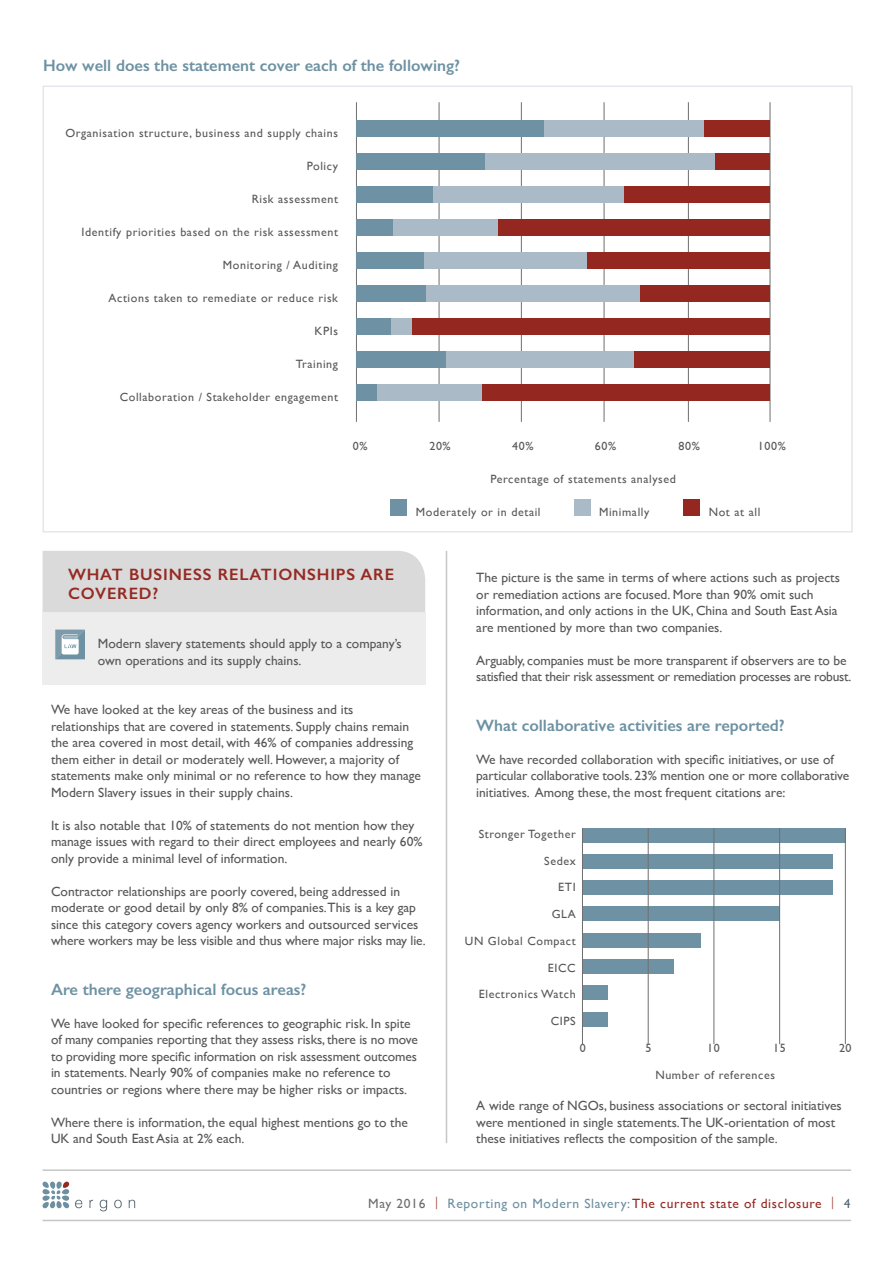
<style>
.page{position:relative;width:893px;height:1263px;background:#fff}
.page>*{position:absolute;margin:0;border:0;box-sizing:border-box;transform-origin:0 0}
.t1{font:600 16.5px "Gill Sans";color:#6e92a3}
.t2{font:600 16.5px/19.8px "Gill Sans";letter-spacing:.05em;color:#952a23}
.t3{font:13.5px/16.5px "Gill Sans";color:#575756}
.t4{font:13.5px/16.5px "Gill Sans";letter-spacing:-.02em;color:#575756}
.t5{font:13.5px "Gill Sans";letter-spacing:.05em;color:#952a23}
.t6{font:12px "Gill Sans";letter-spacing:.05em;color:#575756}
.s1{color:#706f6f}
.s2{font-weight:300}
.s3{color:#6d90a0}
.s4{color:#556771}
</style>
<div class="page">
<hr style="left:43px;top:1220px;width:808px;height:1px;background:#c6c6c6">
<hr style="left:43px;top:1169px;width:808px;height:2px;background:#c6c6c6">
<svg style="left:42px;top:1181px;width:40px;height:28px"></svg>
<svg style="left:89px;top:1200px;width:4px;height:8px"></svg>
<svg style="left:100px;top:1200px;width:7px;height:11px"></svg>
<svg style="left:114px;top:1200px;width:8px;height:8px"></svg>
<svg style="left:129px;top:1200px;width:6px;height:8px"></svg>
<div style="left:43px;top:86px;width:810px;height:446px;border:2px solid #e3e7eb"></div>
<hr style="left:356px;top:102px;width:1px;height:320px;background:#706f6f">
<hr style="left:439px;top:102px;width:1px;height:320px;background:#706f6f">
<hr style="left:604px;top:102px;width:1px;height:320px;background:#706f6f">
<hr style="left:688px;top:102px;width:1px;height:320px;background:#706f6f">
<hr style="left:521px;top:102px;width:1px;height:320px;background:#706f6f">
<hr style="left:770px;top:102px;width:1px;height:320px;background:#706f6f">
<div style="left:356px;top:120px;width:189px;height:16px;background:#6e92a3"></div>
<div style="left:356px;top:153px;width:129px;height:16px;background:#6e92a3"></div>
<div style="left:356px;top:186px;width:77px;height:16px;background:#6e92a3"></div>
<div style="left:356px;top:219px;width:37px;height:16px;background:#6e92a3"></div>
<div style="left:356px;top:252px;width:68px;height:16px;background:#6e92a3"></div>
<div style="left:356px;top:285px;width:70px;height:16px;background:#6e92a3"></div>
<div style="left:356px;top:318px;width:35px;height:16px;background:#6e92a3"></div>
<div style="left:356px;top:351px;width:90px;height:16px;background:#6e92a3"></div>
<div style="left:356px;top:384px;width:21px;height:16px;background:#6e92a3"></div>
<div style="left:545px;top:120px;width:159px;height:16px;background:#aabac6"></div>
<div style="left:485px;top:153px;width:230px;height:16px;background:#aabac6"></div>
<div style="left:433px;top:186px;width:191px;height:16px;background:#aabac6"></div>
<div style="left:393px;top:219px;width:106px;height:16px;background:#aabac6"></div>
<div style="left:424px;top:252px;width:164px;height:16px;background:#aabac6"></div>
<div style="left:426px;top:285px;width:215px;height:16px;background:#aabac6"></div>
<div style="left:391px;top:318px;width:23px;height:16px;background:#aabac6"></div>
<div style="left:446px;top:351px;width:188px;height:16px;background:#aabac6"></div>
<div style="left:377px;top:384px;width:106px;height:16px;background:#aabac6"></div>
<div style="left:704px;top:120px;width:66px;height:16px;background:#942821"></div>
<div style="left:715px;top:153px;width:55px;height:16px;background:#942821"></div>
<div style="left:624px;top:186px;width:146px;height:16px;background:#942821"></div>
<div style="left:499px;top:219px;width:271px;height:16px;background:#942821"></div>
<div style="left:588px;top:252px;width:182px;height:16px;background:#942821"></div>
<div style="left:641px;top:285px;width:129px;height:16px;background:#942821"></div>
<div style="left:412px;top:318px;width:358px;height:16px;background:#942821"></div>
<div style="left:634px;top:351px;width:136px;height:16px;background:#942821"></div>
<div style="left:483px;top:384px;width:287px;height:16px;background:#942821"></div>
<div style="left:574px;top:500px;width:16px;height:16px;background:#aabac6"></div>
<div style="left:391px;top:500px;width:16px;height:16px;background:#6e92a3"></div>
<div style="left:683px;top:500px;width:17px;height:16px;background:#942821"></div>
<hr style="left:446px;top:551px;width:1px;height:592px;background:#c6c6c6">
<div style="left:43px;top:612px;width:114px;height:73px;background:#ededed"></div>
<svg style="left:55px;top:630px;width:30px;height:29px"></svg>
<div style="left:85px;top:612px;width:340px;height:73px;background:#ededed"></div>
<div style="left:43px;top:551px;width:382px;height:61px;background:#dadada"></div>
<div style="left:582px;top:828px;width:263px;height:14px;background:#6e92a3"></div>
<div style="left:582px;top:854px;width:250px;height:14px;background:#6e92a3"></div>
<div style="left:582px;top:881px;width:250px;height:14px;background:#6e92a3"></div>
<div style="left:582px;top:907px;width:197px;height:14px;background:#6e92a3"></div>
<div style="left:582px;top:933px;width:118px;height:14px;background:#6e92a3"></div>
<div style="left:582px;top:959px;width:92px;height:14px;background:#6e92a3"></div>
<div style="left:582px;top:986px;width:26px;height:14px;background:#6e92a3"></div>
<div style="left:582px;top:1012px;width:26px;height:14px;background:#6e92a3"></div>
<hr style="left:582px;top:828px;width:1px;height:216px;background:#706f6f">
<hr style="left:648px;top:828px;width:1px;height:216px;background:#706f6f">
<hr style="left:779px;top:828px;width:1px;height:216px;background:#706f6f">
<hr style="left:713px;top:828px;width:1px;height:216px;background:#706f6f">
<hr style="left:845px;top:828px;width:1px;height:216px;background:#706f6f">
<p class="t1" style="left:43px;top:55px;width:418px">How well does the statement cover each of the following?</p>
<p class="t6" style="left:65px;top:125px;width:274px">Organisation structure, business and supply chains</p>
<p class="t6" style="left:307px;top:158px;width:33px">Policy</p>
<p class="t6" style="left:252px;top:191px;width:88px">Risk assessment</p>
<p class="t6" style="left:82px;top:224px;width:258px">Identify priorities based on the risk assessment</p>
<p class="t6" style="left:223px;top:257px;width:117px">Monitoring / Auditing</p>
<p class="t6" style="left:109px;top:290px;width:231px">Actions taken to remediate or reduce risk</p>
<p class="t6" style="left:315px;top:323px;width:25px">KPIs</p>
<p class="t6" style="left:296px;top:356px;width:44px">Training</p>
<p class="t6" style="left:120px;top:389px;width:220px">Collaboration / Stakeholder engagement</p>
<p class="t6" style="left:353px;top:439px;width:16px">0%</p>
<p class="t6" style="left:429px;top:439px;width:23px">20%</p>
<p class="t6" style="left:512px;top:439px;width:23px">40%</p>
<p class="t6" style="left:595px;top:439px;width:23px">60%</p>
<p class="t6" style="left:679px;top:439px;width:23px">80%</p>
<p class="t6" style="left:758px;top:439px;width:29px">100%</p>
<p class="t6" style="left:490px;top:472px;width:187px">Percentage of statements analysed</p>
<p class="t6" style="left:416px;top:505px;width:126px">Moderately or in detail</p>
<p class="t6" style="left:599px;top:505px;width:52px">Minimally</p>
<p class="t6" style="left:709px;top:505px;width:53px">Not at all</p>
<p class="t2" style="left:68px;top:564px;width:328px">WHAT BUSINESS RELATIONSHIPS ARE<br>COVERED?</p>
<p class="t3" style="left:98px;top:635px;width:305px">Modern slavery statements should apply to a company’s own operations and its supply chains.</p>
<p class="t3" style="left:51px;top:701px;width:372px">We have looked at the key areas of the business and its relationships that are covered in statements. Supply chains remain the area covered in most detail, with 46% of companies addressing them either in detail or moderately well. However, a majority of statements make only minimal or no reference to how they manage Modern Slavery issues in their supply chains.</p>
<p class="t3" style="left:51px;top:817px;width:373px">It is also notable that 10% of statements do not mention how they manage issues with regard to their direct employees and nearly 60% only provide a minimal level of information.</p>
<p class="t3" style="left:51px;top:883px;width:376px">Contractor relationships are poorly covered, being addressed in moderate or good detail by only 8% of companies.This is a key gap since this category covers agency workers and outsourced services where workers may be less visible and thus where major risks may lie.</p>
<p class="t1" style="left:51px;top:979px;width:257px">Are there geographical focus areas?</p>
<p class="t3" style="left:51px;top:1015px;width:368px">We have looked for specific references to geographic risk. In spite of many companies reporting that they assess risks, there is no move to providing more specific information on risk assessment outcomes in statements. Nearly 90% of companies make no reference to countries or regions where there may be higher risks or impacts.</p>
<p class="t3" style="left:51px;top:1114px;width:358px">Where there is information, the equal highest mentions go to the<br>UK and South East Asia at 2% each.</p>
<p class="t3" style="left:476px;top:569px;width:365px">The picture is the same in terms of where actions such as projects or remediation actions are focused. More than 90% omit such information, and only actions in the UK, China and South East Asia are mentioned by more than two companies.</p>
<p class="t4" style="left:476px;top:652px;width:376px">Arguably, companies must be more transparent if observers are to be satisfied that their risk assessment or remediation processes are robust.</p>
<p class="t1" style="left:476px;top:715px;width:310px">What collaborative activities are reported?</p>
<p class="t3" style="left:476px;top:751px;width:374px">We have recorded collaboration with specific initiatives, or use of particular collaborative tools. 23% mention one or more collaborative initiatives. Among these, the most frequent citations are:</p>
<p class="t6" style="left:479px;top:827px;width:99px">Stronger Together</p>
<p class="t6" style="left:544px;top:853px;width:33px">Sedex</p>
<p class="t6" style="left:558px;top:880px;width:19px">ETI</p>
<p class="t6" style="left:552px;top:907px;width:25px">GLA</p>
<p class="t6" style="left:465px;top:934px;width:112px">UN Global Compact</p>
<p class="t6" style="left:548px;top:960px;width:29px">EICC</p>
<p class="t6" style="left:479px;top:987px;width:98px">Electronics Watch</p>
<p class="t6" style="left:551px;top:1014px;width:26px">CIPS</p>
<p class="t6" style="left:580px;top:1041px;width:7px">0</p>
<p class="t6" style="left:646px;top:1041px;width:7px">5</p>
<p class="t6" style="left:707px;top:1041px;width:14px">10</p>
<p class="t6" style="left:773px;top:1041px;width:14px">15</p>
<p class="t6" style="left:839px;top:1041px;width:14px">20</p>
<p class="t6" style="left:655px;top:1068px;width:121px">Number of references</p>
<p class="t3" style="left:476px;top:1097px;width:367px">A wide range of NGOs, business associations or sectoral initiatives were mentioned in single statements.The UK-orientation of most these initiatives reflects the composition of the sample.</p>
<p class="t5" style="left:368px;top:1195px;width:484px"><span class="s1">May 2016</span> <span class="s2">|</span> <span class="s3">Reporting on Modern Slavery:</span> The current state of disclosure <span class="s2">|</span> <span class="s4">4</span></p>
</div>
